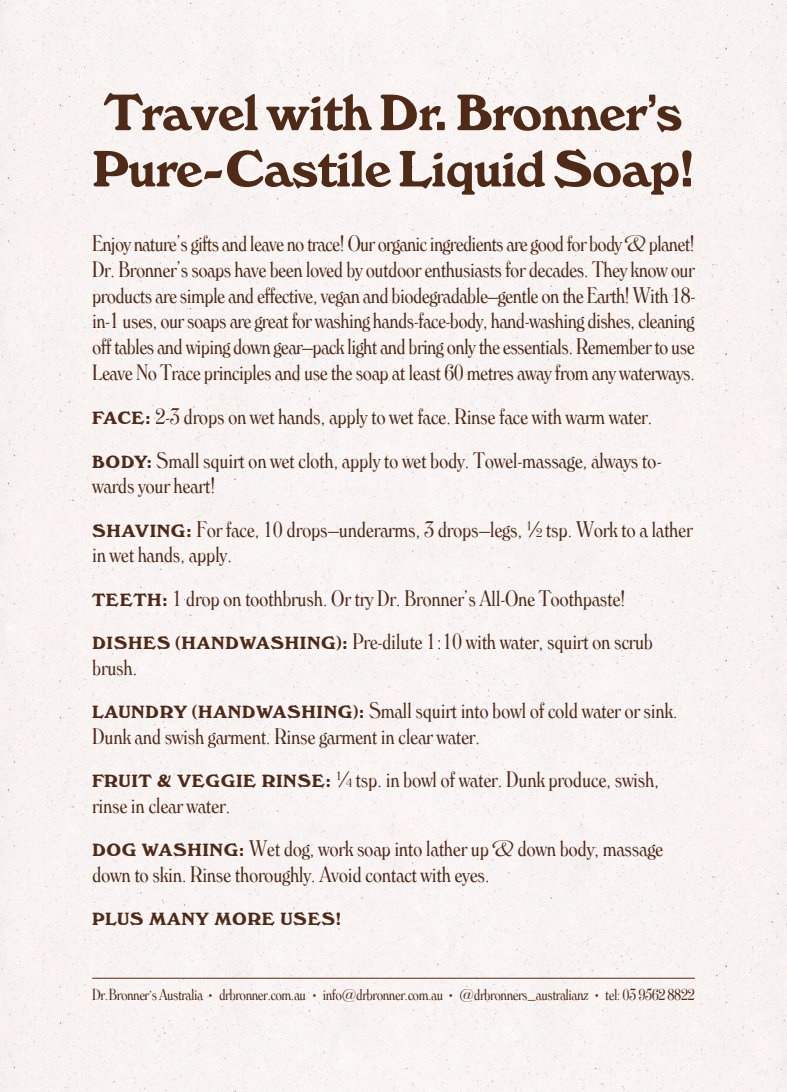
<style>
.page{position:relative;width:787px;height:1092px;background:#fff}
.page>*{position:absolute;margin:0;border:0;box-sizing:border-box;transform-origin:0 0}
.t1{font:50px/56.2px "Windsor BT";letter-spacing:-.02em;color:#4e2a17}
.Uses{font:300 condensed 22px/25.5px "Windsor BT";letter-spacing:-.01em;color:#4e2a17}
.body_2{font:300 condensed 22px/25.5px "Windsor BT";letter-spacing:-.02em;color:#4e2a17;text-align:justify}
.Uses-2{font:17px "Windsor BT";letter-spacing:.035em;color:#4e2a17}
.body_2-2{font:300 condensed 15.5px "Windsor BT";letter-spacing:-.03em;color:#4e2a17}
.s1{font-weight:400;font-stretch:normal;font-size:17px}
.s2{font-family:"Windsor Demi";font-weight:400;font-stretch:normal;font-size:17px}
.s3{font-weight:400;font-stretch:normal}
</style>
<div class="page">
<div style="left:1px;top:0;width:786px;height:1091px;background:#f9f4f3"></div>
<hr style="left:92px;top:977px;width:602px;height:1px;background:#4e2a17">
<p class="t1" style="left:92px;top:84px;width:604px">Travel with Dr. Bronner’s<br>Pure-Castile Liquid Soap!</p>
<p class="body_2" style="left:92px;top:230px;width:604px">Enjoy nature’s gifts and leave no trace! Our organic ingredients are good for body &amp; planet!<br>Dr. Bronner’s soaps have been loved by outdoor enthusiasts for decades. They know our products are simple and effective, vegan and biodegradable–gentle on the Earth! With 18- in-1 uses, our soaps are great for washing hands-face-body, hand-washing dishes, cleaning off tables and wiping down gear–pack light and bring only the essentials. Remember to use Leave No Trace principles and use the soap at least 60 metres away from any waterways.</p>
<p class="Uses" style="left:92px;top:403px;width:562px"><span class="s1">FACE:</span> 2-3 drops on wet hands, apply to wet face. Rinse face with warm water.</p>
<p class="Uses" style="left:92px;top:447px;width:571px"><span class="s1">BODY:</span> Small squirt on wet cloth, apply to wet body. Towel-massage, always to&shy;wards your heart!</p>
<p class="Uses" style="left:92px;top:516px;width:602px"><span class="s1">SHAVING:</span> For face, 10 drops–underarms, 3 drops–legs, ½ tsp. Work to a lather in wet hands, apply.</p>
<p class="Uses" style="left:92px;top:585px;width:535px"><span class="s1">TEETH:</span> 1 drop on toothbrush. Or try Dr. Bronner’s All-One Toothpaste!</p>
<p class="Uses" style="left:92px;top:628px;width:562px"><span class="s1">DISHES</span> <span class="s2">(</span><span class="s1">HANDWASHING</span><span class="s2">)</span><span class="s1">:</span> Pre-dilute 1:10 with water, squirt on scrub brush.</p>
<p class="Uses" style="left:92px;top:697px;width:587px"><span class="s1">LAUNDRY</span> <span class="s2">(</span><span class="s1">HANDWASHING</span><span class="s2">)</span><span class="s1">:</span> Small squirt into bowl of cold water or sink.<br>Dunk and swish garment. Rinse garment in clear water.</p>
<p class="Uses" style="left:92px;top:766px;width:568px"><span class="s1">FRUIT &amp; VEGGIE RINSE:</span> ¼ tsp. in bowl of water. Dunk produce, swish, rinse in clear water.</p>
<p class="Uses" style="left:92px;top:835px;width:572px"><span class="s1">DOG WASHING:</span> Wet dog, work soap into lather up &amp; down body, massage down to skin. Rinse thoroughly. Avoid contact with eyes.</p>
<p class="Uses-2" style="left:92px;top:909px;width:250px">PLUS MANY MORE USES!</p>
<p class="body_2-2" style="left:92px;top:984px;width:604px">Dr. Bronner’s Australia <span class="s3">·</span> drbronner.com.au <span class="s3">·</span> info@drbronner.com.au <span class="s3">·</span> @drbronners_australianz <span class="s3">·</span> tel: 03 9562 8822</p>
</div>
